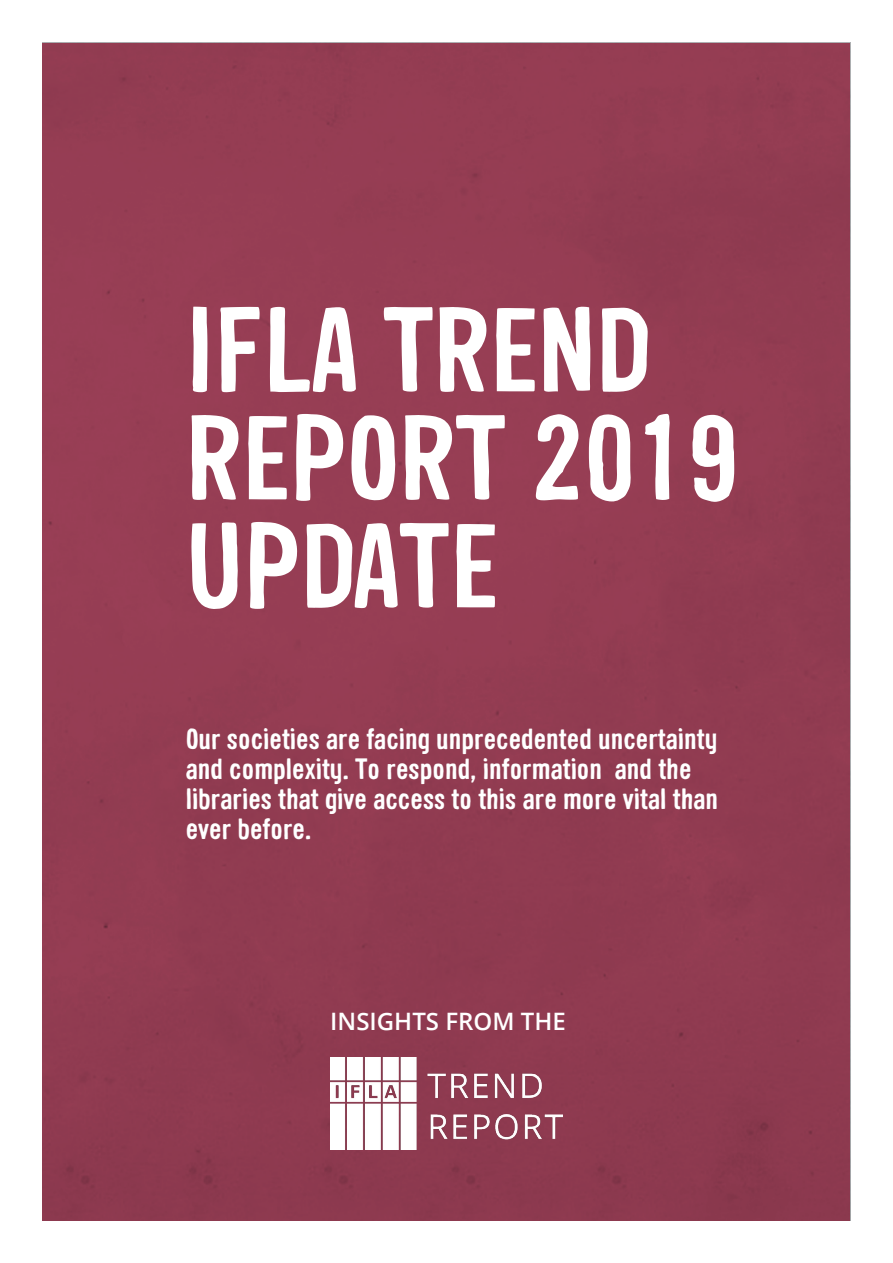
<style>
.page{position:relative;width:893px;height:1263px;background:#fff}
.page>*{position:absolute;margin:0;border:0;box-sizing:border-box;transform-origin:0 0}
.t1{font:700 117px/108px "Sini";color:#fff}
.t2{font:700 28.5px/30px "Sini";color:#fff}
.t3{font:600 24px "Open Sans";color:#fff}
</style>
<div class="page">
<div style="left:43px;top:43px;width:807px;height:1177px;background:#933c52"></div>
<img style="left:330px;top:1057px;width:233px;height:92px">
<h1 class="t1" style="left:186px;top:294px;width:554px">IFLA TREND<br>REPORT 2019<br>UPDATE</h1>
<p class="t2" style="left:186px;top:723px;width:534px">Our societies are facing unprecedented uncertainty and complexity. To respond, information and the libraries that give access to this are more vital than ever before.</p>
<p class="t3" style="left:330px;top:1005px;width:237px">INSIGHTS FROM THE</p>
</div>
